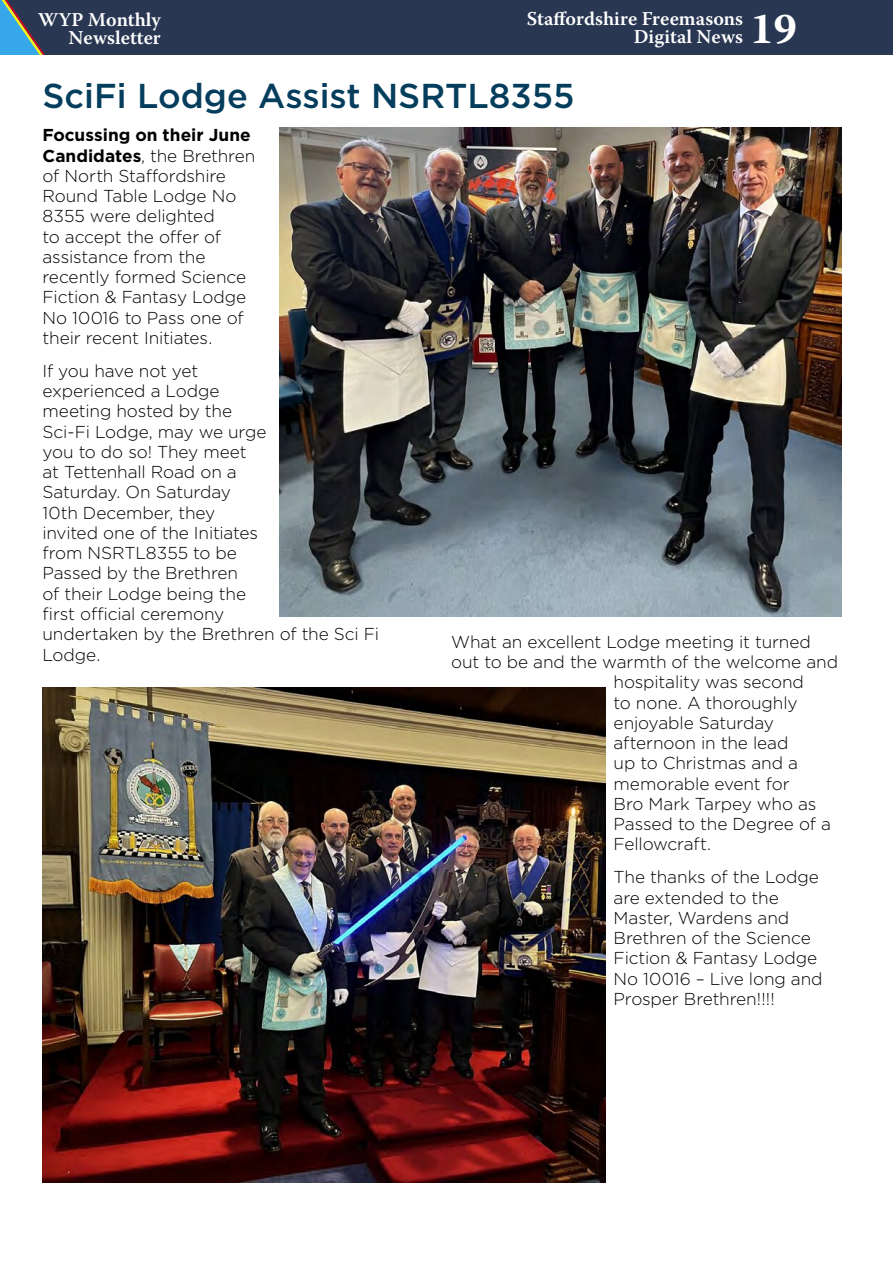
<style>
.page{position:relative;width:893px;height:1263px;background:#fff}
.page>*{position:absolute;margin:0;border:0;box-sizing:border-box;transform-origin:0 0}
.t1{font:700 43.5px "Warnock Pro";color:#fff}
.t2{font:500 34.5px "Gotham";color:#053d5d}
.t3{font:600 19.5px/18px "Warnock Pro";color:#fff;text-align:right}
.t4{font:300 17.25px/20.2px "Gotham";letter-spacing:-.01em;color:#000}
.s1{font-weight:700}
</style>
<div class="page">
<div style="left:47px;top:0;width:846px;height:55px;background:#293752"></div>
<svg style="left:0;top:0;width:47px;height:55px;background:#43718f"></svg>
<img style="left:279px;top:128px;width:563px;height:488px">
<img style="left:43px;top:688px;width:562px;height:494px">
<p class="t3" style="left:38px;top:10px;width:124px">WYP Monthly<br>Newsletter</p>
<p class="t3" style="left:527px;top:10px;width:218px">Staffordshire Freemasons<br>Digital News</p>
<h1 class="t1" style="left:750px;top:3px;width:49px">19</h1>
<h2 class="t2" style="left:43px;top:74px;width:534px">SciFi Lodge Assist NSRTL8355</h2>
<p class="t4" style="left:43px;top:125px;width:214px"><span class="s1">Focussing on their June<br>Candidates</span>, the Brethren of North Staffordshire<br>Round Table Lodge No<br>8355 were delighted<br>to accept the offer of assistance from the recently formed Science<br>Fiction &amp; Fantasy Lodge<br>No 10016 to Pass one of their recent Initiates.</p>
<p class="t4" style="left:43px;top:360px;width:338px">If you have not yet<br>experienced a Lodge<br>meeting hosted by the<br>Sci-Fi Lodge, may we urge<br>you to do so! They meet<br>at Tettenhall Road on a<br>Saturday. On Saturday<br>10th December, they<br>invited one of the Initiates<br>from NSRTL8355 to be<br>Passed by the Brethren<br>of their Lodge being the<br>first official ceremony<br>undertaken by the Brethren of the Sci Fi<br>Lodge.</p>
<p class="t4" style="left:451px;top:631px;width:361px">What an excellent Lodge meeting it turned</p>
<p class="t4" style="left:451px;top:651px;width:388px">out to be and the warmth of the welcome and</p>
<p class="t4" style="left:614px;top:671px;width:192px">hospitality was second</p>
<p class="t4" style="left:614px;top:692px;width:185px">to none. A thoroughly</p>
<p class="t4" style="left:614px;top:712px;width:162px">enjoyable Saturday</p>
<p class="t4" style="left:614px;top:732px;width:176px">afternoon in the lead</p>
<p class="t4" style="left:614px;top:752px;width:186px">up to Christmas and a</p>
<p class="t4" style="left:614px;top:773px;width:178px">memorable event for</p>
<p class="t4" style="left:614px;top:793px;width:204px">Bro Mark Tarpey who as</p>
<p class="t4" style="left:614px;top:813px;width:219px">Passed to the Degree of a</p>
<p class="t4" style="left:614px;top:834px;width:99px">Fellowcraft.</p>
<p class="t4" style="left:614px;top:867px;width:211px">The thanks of the Lodge are extended to the<br>Master, Wardens and<br>Brethren of the Science<br>Fiction &amp; Fantasy Lodge<br>No 10016 – Live long and<br>Prosper Brethren!!!!</p>
</div>
